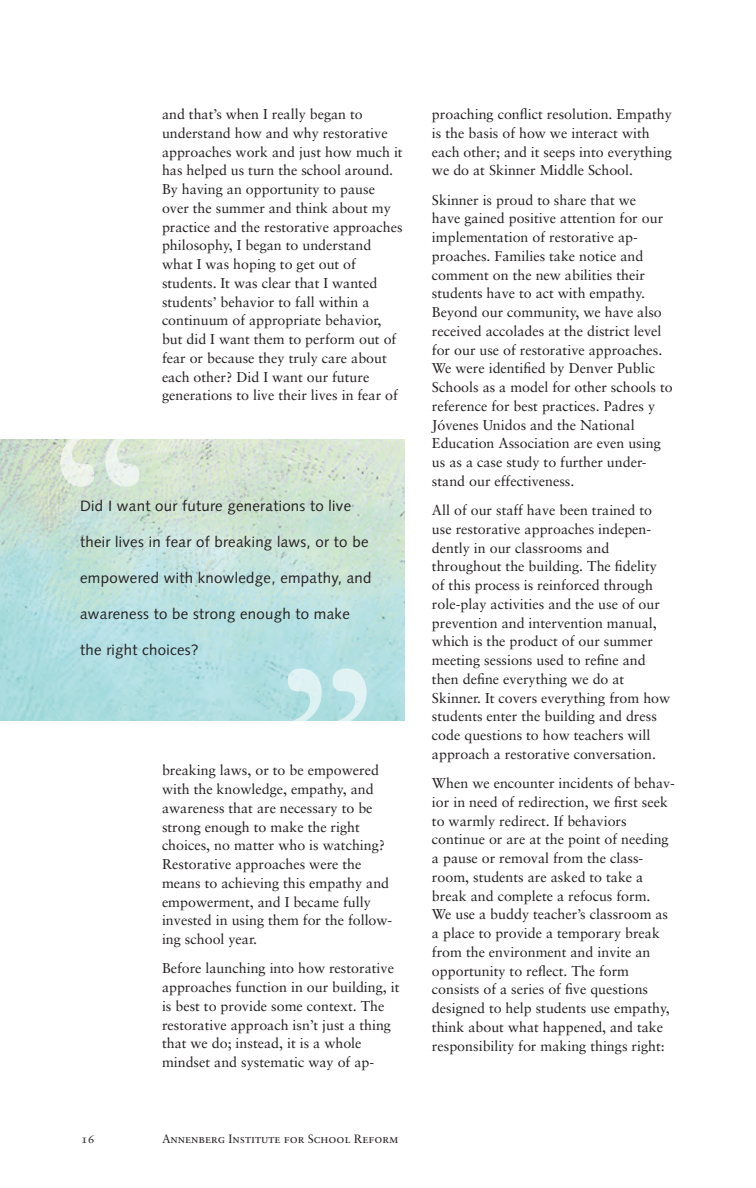
<style>
.page{position:relative;width:756px;height:1188px;background:#fff}
.page>*{position:absolute;margin:0;border:0;box-sizing:border-box;transform-origin:0 0}
.t1{font:220.35px "Sabon";color:#fff}
.t2{font:15px "Syntax";letter-spacing:.02em;color:#231f20}
.t3{font:14.25px/18.8px "Sabon";color:#231f20}
.t4{font:12px "Sabon Roman SC";color:#231f20}
</style>
<div class="page">
<img style="left:0;top:439px;width:405px;height:282px">
<h1 class="t1" style="left:39px;top:373px;width:124px">“</h1>
<p class="t3" style="left:162px;top:105px;width:242px">and that’s when I really began to understand how and why restorative approaches work and just how much it has helped us turn the school around.<br>By having an opportunity to pause over the summer and think about my practice and the restorative approaches philosophy, I began to understand what I was hoping to get out of students. It was clear that I wanted students’ behavior to fall within a continuum of appropriate behavior, but did I want them to perform out of fear or because they truly care about each other? Did I want our future generations to live their lives in fear of</p>
<p class="t2" style="left:80px;top:497px;width:273px">Did I want our future generations to live</p>
<p class="t2" style="left:80px;top:533px;width:290px">their lives in fear of breaking laws, or to be</p>
<p class="t2" style="left:80px;top:569px;width:293px">empowered with knowledge, empathy, and</p>
<p class="t2" style="left:80px;top:605px;width:271px">awareness to be strong enough to make</p>
<p class="t2" style="left:80px;top:641px;width:120px">the right choices?</p>
<h1 class="t1" style="left:388px;top:782px;width:124px;rotate:-180deg">“</h1>
<p class="t3" style="left:162px;top:761px;width:232px">breaking laws, or to be empowered with the knowledge, empathy, and awareness that are necessary to be strong enough to make the right choices, no matter who is watching?<br>Restorative approaches were the means to achieving this empathy and empowerment, and I became fully invested in using them for the follow&shy;ing school year.</p>
<p class="t3" style="left:162px;top:959px;width:239px">Before launching into how restorative approaches function in our building, it is best to provide some context. The restorative approach isn’t just a thing that we do; instead, it is a whole mindset and systematic way of ap-</p>
<p class="t4" style="left:81px;top:1132px;width:15px">16</p>
<p class="t4" style="left:162px;top:1132px;width:238px">Annenberg Institute for School Reform</p>
<p class="t3" style="left:432px;top:105px;width:241px">proaching conflict resolution. Empathy is the basis of how we interact with each other; and it seeps into everything we do at Skinner Middle School.</p>
<p class="t3" style="left:432px;top:190px;width:242px">Skinner is proud to share that we<br>have gained positive attention for our implementation of restorative ap&shy;proaches. Families take notice and comment on the new abilities their students have to act with empathy.<br>Beyond our community, we have also received accolades at the district level for our use of restorative approaches.<br>We were identified by Denver Public Schools as a model for other schools to reference for best practices. Padres y Jóvenes Unidos and the National Education Association are even using us as a case study to further under&shy;stand our effectiveness.</p>
<p class="t3" style="left:432px;top:501px;width:240px">All of our staff have been trained to use restorative approaches indepen&shy;dently in our classrooms and throughout the building. The fidelity of this process is reinforced through role-play activities and the use of our prevention and intervention manual, which is the product of our summer meeting sessions used to refine and then define everything we do at Skinner. It covers everything from how students enter the building and dress code questions to how teachers will approach a restorative conversation.</p>
<p class="t3" style="left:432px;top:774px;width:245px">When we encounter incidents of behav&shy;ior in need of redirection, we first seek to warmly redirect. If behaviors continue or are at the point of needing a pause or removal from the class&shy;room, students are asked to take a break and complete a refocus form.<br>We use a buddy teacher’s classroom as a place to provide a temporary break from the environment and invite an opportunity to reflect. The form consists of a series of five questions designed to help students use empathy, think about what happened, and take responsibility for making things right:</p>
</div>
